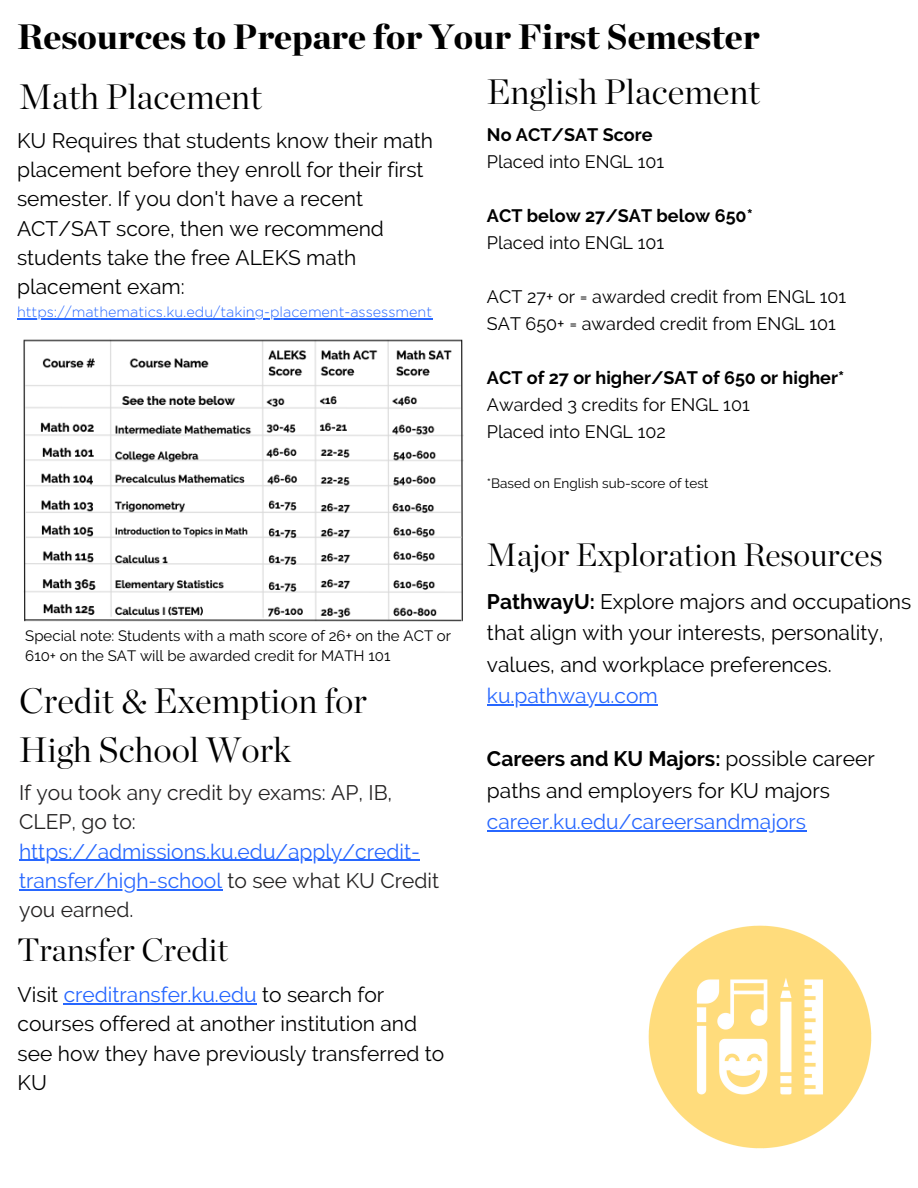
<style>
.page{position:relative;width:918px;height:1188px;background:#fff}
.page>*{position:absolute;margin:0;border:0;box-sizing:border-box;transform-origin:0 0}
.t1{font:300 35.25px/48.3px "Chronicle Display";color:#000}
.t2{font:900 35.25px "Chronicle Display";color:#000}
.t3{font:300 32.25px "Chronicle Display";color:#000}
.t4{font:21px/29.2px "Raleway";color:#000}
.t5{font:21px/29.2px "Raleway";color:#242222}
.t6{font:21px "Raleway";color:#2767ff}
.t7{font:18px/27px "Raleway";color:#000}
.t8{font:700 18px/27px "Raleway";color:#000}
.t9{font:15px/20.2px "Raleway";color:#000}
.t10{font:300 14.4px "Gotham";color:#2767ff}
.t11{font:13.5px "Raleway";color:#000}
.s1{font-weight:700}
.s2{font-weight:400}
.s3{color:#2767ff}
</style>
<div class="page">
<hr style="left:487px;top:704px;width:171px;height:1px;background:#2767ff">
<hr style="left:487px;top:830px;width:319px;height:1px;background:#2767ff">
<img style="left:23px;top:339px;width:441px;height:283px">
<hr style="left:64px;top:1003px;width:193px;height:1px;background:#2767ff">
<hr style="left:19px;top:860px;width:401px;height:1px;background:#2767ff">
<hr style="left:19px;top:889px;width:203px;height:1px;background:#2767ff">
<hr style="left:17px;top:318px;width:415px;height:1px;background:#2767ff">
<img style="left:648px;top:925px;width:224px;height:224px">
<h4 class="t2" style="left:17px;top:15px;width:744px">Resources to Prepare for Your First Semester</h4>
<h4 class="t1" style="left:19px;top:72px;width:245px">Math Placement</h4>
<h4 class="t1" style="left:487px;top:67px;width:275px">English Placement</h4>
<p class="t7" style="left:487px;top:121px;width:179px"><span class="s1">No ACT/SAT Score<br></span>Placed into ENGL 101</p>
<h2 class="t4" style="left:17px;top:126px;width:418px">KU Requires that students know their math placement before they enroll for their first semester. If you don't have a recent ACT/SAT score, then we recommend students take the free ALEKS math placement exam:</h2>
<h3 class="t8" style="left:487px;top:202px;width:267px">ACT below 27/SAT below 650*<br><span class="s2">Placed into ENGL 101</span></h3>
<p class="t7" style="left:487px;top:283px;width:361px">ACT 27+ or = awarded credit from ENGL 101<br>SAT 650+ = awarded credit from ENGL 101</p>
<p class="t7" style="left:487px;top:364px;width:359px"><span class="s1">ACT of 27 or higher/SAT of 650 or higher*<br></span>Awarded 3 credits for ENGL 101<br>Placed into ENGL 102</p>
<h2 class="t11" style="left:487px;top:475px;width:223px">*Based on English sub-score of test</h2>
<p class="t10" style="left:17px;top:303px;width:417px">https://mathematics.ku.edu/taking-placement-assessment</p>
<p class="t9" style="left:25px;top:625px;width:427px">Special note: Students with a math score of 26+ on the ACT or<br>610+ on the SAT will be awarded credit for MATH 101</p>
<h3 class="t1" style="left:19px;top:677px;width:350px">Credit &amp; Exemption for<br>High School Work</h3>
<p class="t5" style="left:19px;top:778px;width:375px">If you took any credit by exams: AP, IB,<br>CLEP, go to:</p>
<h2 class="t6" style="left:19px;top:839px;width:402px">https://admissions.ku.edu/apply/credit-</h2>
<h3 class="t5" style="left:19px;top:866px;width:422px"><span class="s3">transfer/high-school</span> to see what KU Credit you earned.</h3>
<h3 class="t3" style="left:17px;top:930px;width:212px">Transfer Credit</h3>
<p class="t4" style="left:18px;top:980px;width:428px">Visit <span class="s3">creditransfer.ku.edu</span> to search for courses offered at another institution and see how they have previously transferred to KU</p>
<h3 class="t3" style="left:487px;top:535px;width:397px">Major Exploration Resources</h3>
<h1 class="t4" style="left:487px;top:586px;width:426px;line-height:31.5px"><span class="s1">PathwayU:</span> Explore majors and occupations that align with your interests, personality, values, and workplace preferences.</h1>
<h2 class="t6" style="left:487px;top:683px;width:172px">ku.pathwayu.com</h2>
<h2 class="t4" style="left:487px;top:743px;width:389px;line-height:31.5px"><span class="s1">Careers and KU Majors:</span> possible career paths and employers for KU majors</h2>
<h2 class="t6" style="left:487px;top:809px;width:321px">career.ku.edu/careersandmajors</h2>
</div>
